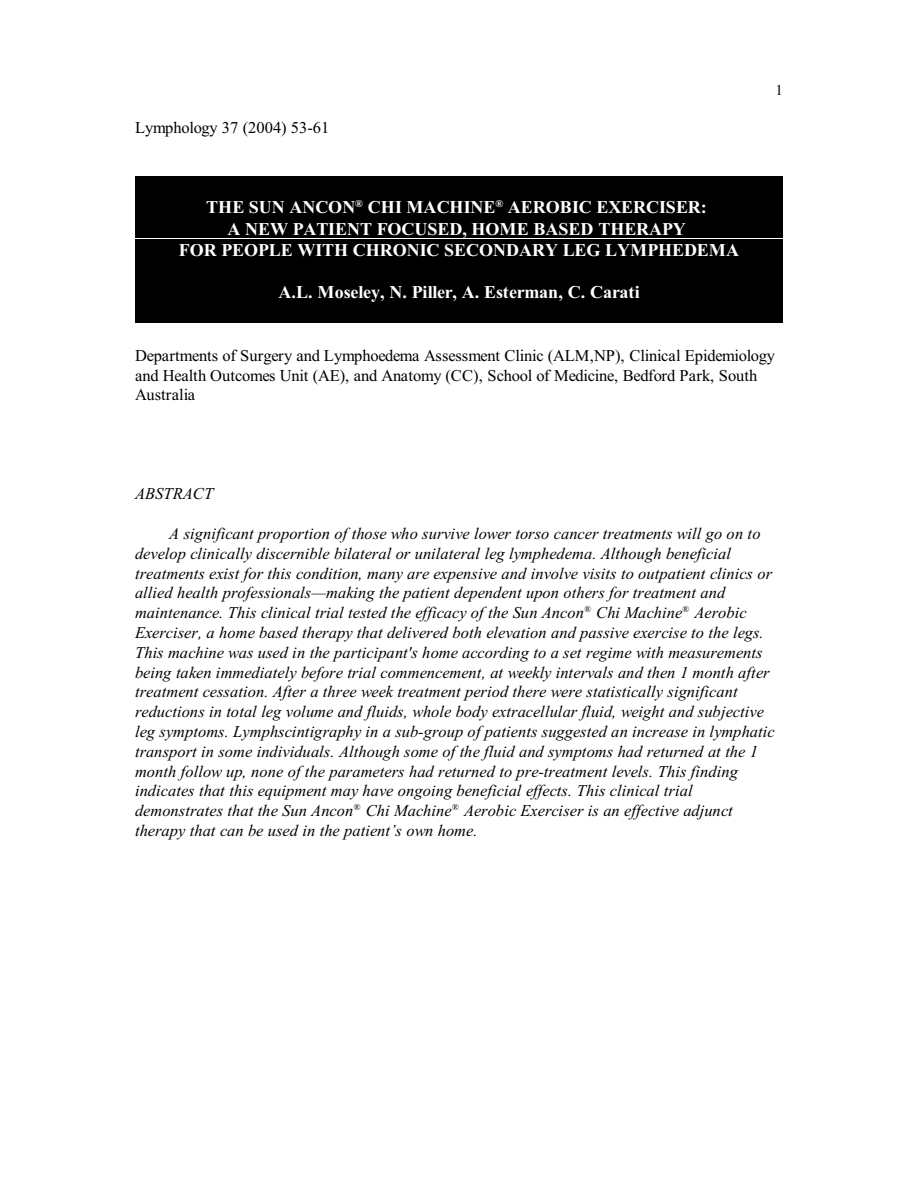
<style>
.page{position:relative;width:918px;height:1188px;background:#fff}
.page>*{position:absolute;margin:0;border:0;box-sizing:border-box;transform-origin:0 0}
.t1{font:700 18px/21.3px "Times New Roman";color:#fff;text-align:center}
.t2{font:italic 16.5px/19.8px "Times New Roman";letter-spacing:.005em;color:#000}
.t3{font:16.5px/19.8px "Times New Roman";letter-spacing:-.015em;color:#000}
.t4{font:16.5px "Times New Roman";letter-spacing:.005em;color:#000}
.t5{font:15px "Times New Roman";color:#000}
.t6{font:700 10.5px "Times New Roman";color:#fff}
.t7{font:italic 9px "Times New Roman";color:#000}
</style>
<div class="page">
<div style="left:135px;top:176px;width:648px;height:20px;background:#000"></div>
<div style="left:135px;top:196px;width:648px;height:21px;background:#000"></div>
<div style="left:135px;top:217px;width:648px;height:21px;background:#000"></div>
<div style="left:135px;top:239px;width:648px;height:21px;background:#000"></div>
<div style="left:135px;top:260px;width:648px;height:21px;background:#000"></div>
<div style="left:135px;top:281px;width:648px;height:21px;background:#000"></div>
<div style="left:135px;top:302px;width:648px;height:21px;background:#000"></div>
<p class="t4" style="left:135px;top:121px;width:196px">Lymphology 37 (2004) 53-61</p>
<p class="t6" style="left:355px;top:200px;width:9px">®</p>
<p class="t6" style="left:495px;top:200px;width:9px">®</p>
<p class="t1" style="left:179px;top:220px;width:562px">A NEW PATIENT FOCUSED, HOME BASED THERAPY<br>FOR PEOPLE WITH CHRONIC SECONDARY LEG LYMPHEDEMA</p>
<p class="t1" style="left:279px;top:284px;width:363px">A.L. Moseley, N. Piller, A. Esterman, C. Carati</p>
<p class="t1" style="left:206px;top:199px;width:502px">THE SUN ANCON CHI MACHINE AEROBIC EXERCISER:</p>
<p class="t5" style="left:775px;top:85px;width:9px">1</p>
<p class="t3" style="left:135px;top:347px;width:642px">Departments of Surgery and Lymphoedema Assessment Clinic (ALM,NP), Clinical Epidemiology and Health Outcomes Unit (AE), and Anatomy (CC), School of Medicine, Bedford Park, South<br>Australia</p>
<p class="t2" style="left:135px;top:485px;width:80px">ABSTRACT</p>
<p class="t2" style="left:135px;top:525px;width:639px;text-indent:34px">A significant proportion of those who survive lower torso cancer treatments will go on to develop clinically discernible bilateral or unilateral leg lymphedema. Although beneficial treatments exist for this condition, many are expensive and involve visits to outpatient clinics or allied health professionals—making the patient dependent upon others for treatment and maintenance. This clinical trial tested the efficacy of the Sun Ancon Chi Machine Aerobic</p>
<p class="t7" style="left:584px;top:605px;width:8px">®</p>
<p class="t7" style="left:682px;top:605px;width:8px">®</p>
<p class="t2" style="left:135px;top:624px;width:641px">Exerciser, a home based therapy that delivered both elevation and passive exercise to the legs.<br>This machine was used in the participant's home according to a set regime with measurements being taken immediately before trial commencement, at weekly intervals and then 1 month after treatment cessation. After a three week treatment period there were statistically significant reductions in total leg volume and fluids, whole body extracellular fluid, weight and subjective leg symptoms. Lymphscintigraphy in a sub-group of patients suggested an increase in lymphatic transport in some individuals. Although some of the fluid and symptoms had returned at the 1 month follow up, none of the parameters had returned to pre-treatment levels. This finding indicates that this equipment may have ongoing beneficial effects. This clinical trial demonstrates that the Sun Ancon Chi Machine Aerobic Exerciser is an effective adjunct</p>
<p class="t7" style="left:354px;top:803px;width:8px">®</p>
<p class="t7" style="left:452px;top:803px;width:8px">®</p>
<p class="t2" style="left:135px;top:822px;width:344px">therapy that can be used in the patient’s own home.</p>
</div>
